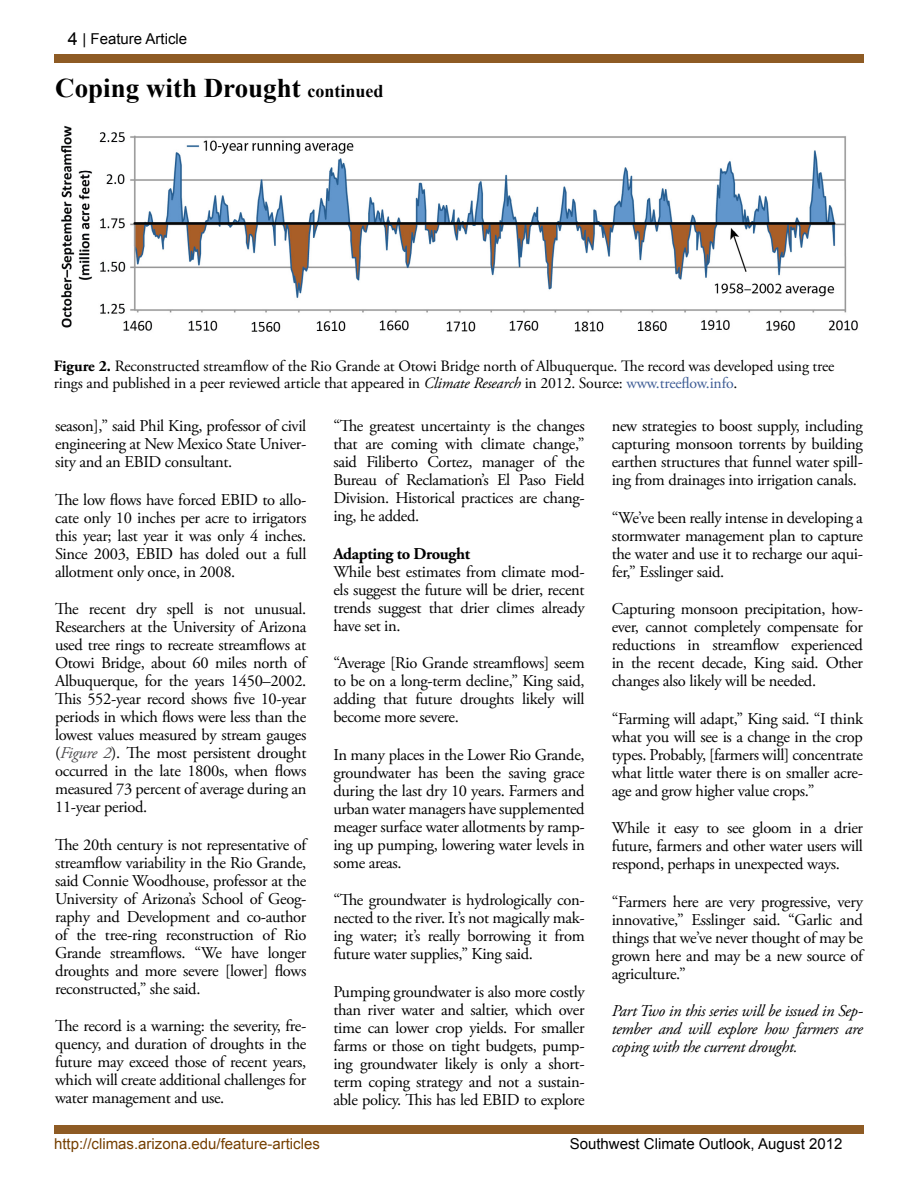
<style>
.page{position:relative;width:918px;height:1188px;background:#fff}
.page>*{position:absolute;margin:0;border:0;box-sizing:border-box;transform-origin:0 0}
.t1{font:700 27px "Times New Roman";color:#000}
.t2{font:16.5px/18px "Adobe Garamond Pro";letter-spacing:-.02em;color:#000;text-align:justify}
.t3{font:italic 16.5px/18px "Adobe Garamond Pro";letter-spacing:-.02em;color:#000;text-align:justify}
.t4{font:700 16.5px "Adobe Garamond Pro";letter-spacing:-.02em;color:#000}
.t5{font:15.75px/16.5px "Adobe Garamond Pro";letter-spacing:-.01em;color:#000}
.t6{font:15px "Arial";color:#000}
.t7{font:15px "Arial";color:#753f00}
.s1{font-size:18px}
.s2{font-weight:700}
.s3{font-style:italic}
.s4{color:#3d5c95}
.s5{font-style:italic;color:#4d4d4f}
</style>
<div class="page">
<div style="left:54px;top:1125px;width:810px;height:9px;background:#8e5b24"></div>
<div style="left:54px;top:54px;width:810px;height:9px;background:#8e5b24"></div>
<img style="left:61px;top:125px;width:797px;height:207px">
<p class="t6" style="left:68px;top:29px;width:121px"><span class="s1">4</span> | Feature Article</p>
<h1 class="t1" style="left:55px;top:69px;width:330px">Coping with Drought <span class="s1">continued</span></h1>
<p class="t5" style="left:54px;top:358px;width:782px"><span class="s2">Figure 2.</span> Reconstructed streamflow of the Rio Grande at Otowi Bridge north of Albuquerque. The record was developed using tree rings and published in a peer reviewed article that appeared in <span class="s3">Climate Research</span> in 2012. Source: <span class="s4">www.treeflow.info</span>.</p>
<p class="t2" style="left:55px;top:417px;width:253px">season],” said Phil King, professor of civil engineering at New Mexico State Univer&shy;sity and an EBID consultant.</p>
<p class="t2" style="left:55px;top:491px;width:253px">The low flows have forced EBID to allo&shy;cate only 10 inches per acre to irrigators this year; last year it was only 4 inches.<br>Since 2003, EBID has doled out a full allotment only once, in 2008.</p>
<p class="t2" style="left:55px;top:600px;width:253px">The recent dry spell is not unusual.<br>Researchers at the University of Arizona used tree rings to recreate streamflows at Otowi Bridge, about 60 miles north of Albuquerque, for the years 1450–2002.<br>This 552-year record shows five 10-year periods in which flows were less than the lowest values measured by stream gauges (<span class="s5">Figure 2</span>). The most persistent drought occurred in the late 1800s, when flows measured 73 percent of average during an 11-year period.</p>
<p class="t2" style="left:55px;top:836px;width:253px">The 20th century is not representative of streamflow variability in the Rio Grande, said Connie Woodhouse, professor at the University of Arizona’s School of Geog&shy;raphy and Development and co-author of the tree-ring reconstruction of Rio Grande streamflows. “We have longer droughts and more severe [lower] flows reconstructed,” she said.</p>
<p class="t2" style="left:55px;top:1017px;width:253px">The record is a warning: the severity, fre&shy;quency, and duration of droughts in the future may exceed those of recent years, which will create additional challenges for water management and use.</p>
<p class="t7" style="left:54px;top:1134px;width:267px">http://climas.arizona.edu/feature-articles</p>
<p class="t2" style="left:333px;top:417px;width:253px">“The greatest uncertainty is the changes that are coming with climate change,” said Filiberto Cortez, manager of the Bureau of Reclamation’s El Paso Field Division. Historical practices are chang&shy;ing, he added.</p>
<p class="t4" style="left:333px;top:544px;width:138px">Adapting to Drought</p>
<p class="t2" style="left:333px;top:563px;width:253px">While best estimates from climate mod&shy;els suggest the future will be drier, recent trends suggest that drier climes already have set in.</p>
<p class="t2" style="left:333px;top:654px;width:253px">“Average [Rio Grande streamflows] seem to be on a long-term decline,” King said, adding that future droughts likely will become more severe.</p>
<p class="t2" style="left:333px;top:746px;width:253px">In many places in the Lower Rio Grande, groundwater has been the saving grace during the last dry 10 years. Farmers and urban water managers have supplemented meager surface water allotments by ramp&shy;ing up pumping, lowering water levels in some areas.</p>
<p class="t2" style="left:333px;top:891px;width:253px">“The groundwater is hydrologically con&shy;nected to the river. It’s not magically mak&shy;ing water; it’s really borrowing it from future water supplies,” King said.</p>
<p class="t2" style="left:333px;top:983px;width:253px">Pumping groundwater is also more costly than river water and saltier, which over time can lower crop yields. For smaller farms or those on tight budgets, pump&shy;ing groundwater likely is only a short&shy;term coping strategy and not a sustain&shy;able policy. This has led EBID to explore</p>
<p class="t2" style="left:612px;top:417px;width:253px">new strategies to boost supply, including capturing monsoon torrents by building earthen structures that funnel water spill&shy;ing from drainages into irrigation canals.</p>
<p class="t2" style="left:612px;top:509px;width:253px">“We’ve been really intense in developing a stormwater management plan to capture the water and use it to recharge our aqui&shy;fer,” Esslinger said.</p>
<p class="t2" style="left:612px;top:601px;width:253px">Capturing monsoon precipitation, how&shy;ever, cannot completely compensate for reductions in streamflow experienced in the recent decade, King said. Other changes also likely will be needed.</p>
<p class="t2" style="left:612px;top:710px;width:253px">“Farming will adapt,” King said. “I think what you will see is a change in the crop types. Probably, [farmers will] concentrate what little water there is on smaller acre&shy;age and grow higher value crops.”</p>
<p class="t2" style="left:612px;top:820px;width:253px">While it easy to see gloom in a drier future, farmers and other water users will respond, perhaps in unexpected ways.</p>
<p class="t2" style="left:612px;top:893px;width:253px">“Farmers here are very progressive, very innovative,” Esslinger said. “Garlic and things that we’ve never thought of may be grown here and may be a new source of agriculture.”</p>
<p class="t3" style="left:612px;top:1002px;width:253px">Part Two in this series will be issued in Sep&shy;tember and will explore how farmers are coping with the current drought.</p>
<p class="t6" style="left:570px;top:1134px;width:274px">Southwest Climate Outlook, August 2012</p>
</div>
